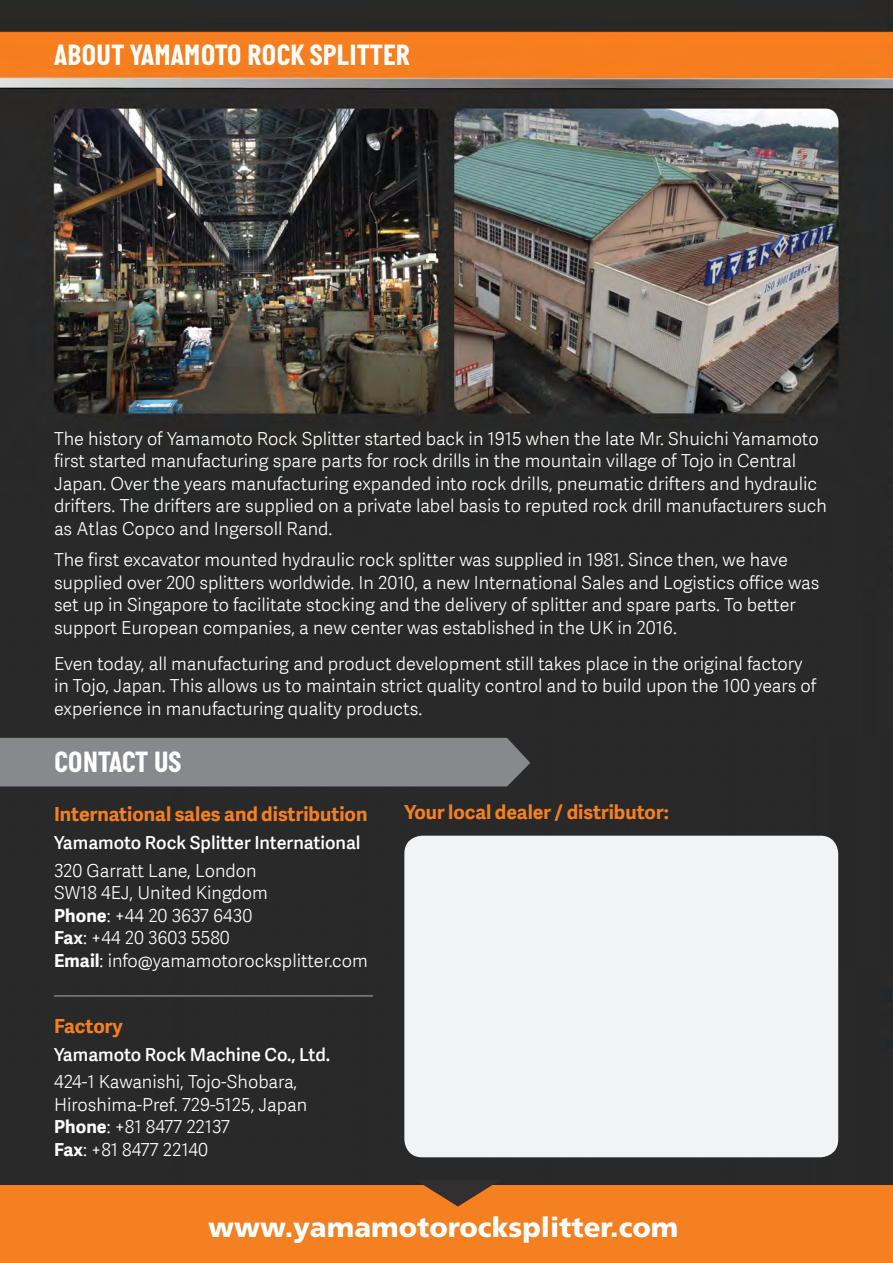
<style>
.page{position:relative;width:893px;height:1263px;background:#fff}
.page>*{position:absolute;margin:0;border:0;box-sizing:border-box;transform-origin:0 0}
.t1{font:700 30px "Italian Plate No Two";color:#fff}
.t2{font:900 27.6px "Frutiger LT Std";color:#fff}
.t3{font:700 19.5px "Adelle Sans";color:#f58021}
.t4{font:300 18px/22.5px "Adelle Sans";color:#fff}
.t5{font:600 18px "Adelle Sans";color:#fff}
.s1{font-weight:700}
</style>
<div class="page">
<img style="left:0;top:0;width:893px;height:1185px">
<div style="left:0;top:1185px;width:893px;height:78px;background:#f58021"></div>
<svg style="left:416px;top:1180px;width:84px;height:26px"></svg>
<div style="left:0;top:738px;width:530px;height:48px;background:#87898c"></div>
<hr style="left:54px;top:996px;width:319px;height:1px;background:#abacb0">
<div style="left:404px;top:836px;width:434px;height:321px;background:#f2f3f4;border-radius:18px"></div>
<p class="t1" style="left:54px;top:39px;width:357px">ABOUT YAMAMOTO ROCK SPLITTER</p>
<p class="t4" style="left:54px;top:427px;width:774px">The history of Yamamoto Rock Splitter started back in 1915 when the late Mr. Shuichi Yamamoto first started manufacturing spare parts for rock drills in the mountain village of Tojo in Central Japan. Over the years manufacturing expanded into rock drills, pneumatic drifters and hydraulic drifters. The drifters are supplied on a private label basis to reputed rock drill manufacturers such as Atlas Copco and Ingersoll Rand.</p>
<p class="t4" style="left:54px;top:549px;width:767px">The first excavator mounted hydraulic rock splitter was supplied in 1981. Since then, we have supplied over 200 splitters worldwide. In 2010, a new International Sales and Logistics office was set up in Singapore to facilitate stocking and the delivery of splitter and spare parts. To better support European companies, a new center was established in the UK in 2016.</p>
<p class="t4" style="left:54px;top:652px;width:764px">Even today, all manufacturing and product development still takes place in the original factory in Tojo, Japan. This allows us to maintain strict quality control and to build upon the 100 years of experience in manufacturing quality products.</p>
<p class="t1" style="left:54px;top:746px;width:129px">CONTACT US</p>
<p class="t3" style="left:54px;top:803px;width:315px">International sales and distribution</p>
<p class="t5" style="left:54px;top:833px;width:308px">Yamamoto Rock Splitter International</p>
<p class="t4" style="left:54px;top:859px;width:204px">320 Garratt Lane, London</p>
<p class="t4" style="left:54px;top:882px;width:215px">SW18 4EJ, United Kingdom</p>
<p class="t4" style="left:54px;top:904px;width:200px"><span class="s1">Phone</span>: +44 20 3637 6430</p>
<p class="t4" style="left:54px;top:927px;width:177px"><span class="s1">Fax</span>: +44 20 3603 5580</p>
<p class="t4" style="left:54px;top:949px;width:315px"><span class="s1">Email</span>: info@yamamotorocksplitter.com</p>
<p class="t3" style="left:54px;top:1014px;width:70px">Factory</p>
<p class="t5" style="left:54px;top:1044px;width:278px">Yamamoto Rock Machine Co., Ltd.</p>
<p class="t4" style="left:54px;top:1071px;width:245px">424-1 Kawanishi, Tojo-Shobara,</p>
<p class="t4" style="left:54px;top:1093px;width:255px">Hiroshima-Pref. 729-5125, Japan</p>
<p class="t4" style="left:54px;top:1116px;width:177px"><span class="s1">Phone</span>: +81 8477 22137</p>
<p class="t4" style="left:54px;top:1138px;width:156px"><span class="s1">Fax</span>: +81 8477 22140</p>
<p class="t3" style="left:404px;top:801px;width:266px">Your local dealer / distributor:</p>
<p class="t2" style="left:208px;top:1210px;width:472px">www.yamamotorocksplitter.com</p>
</div>
